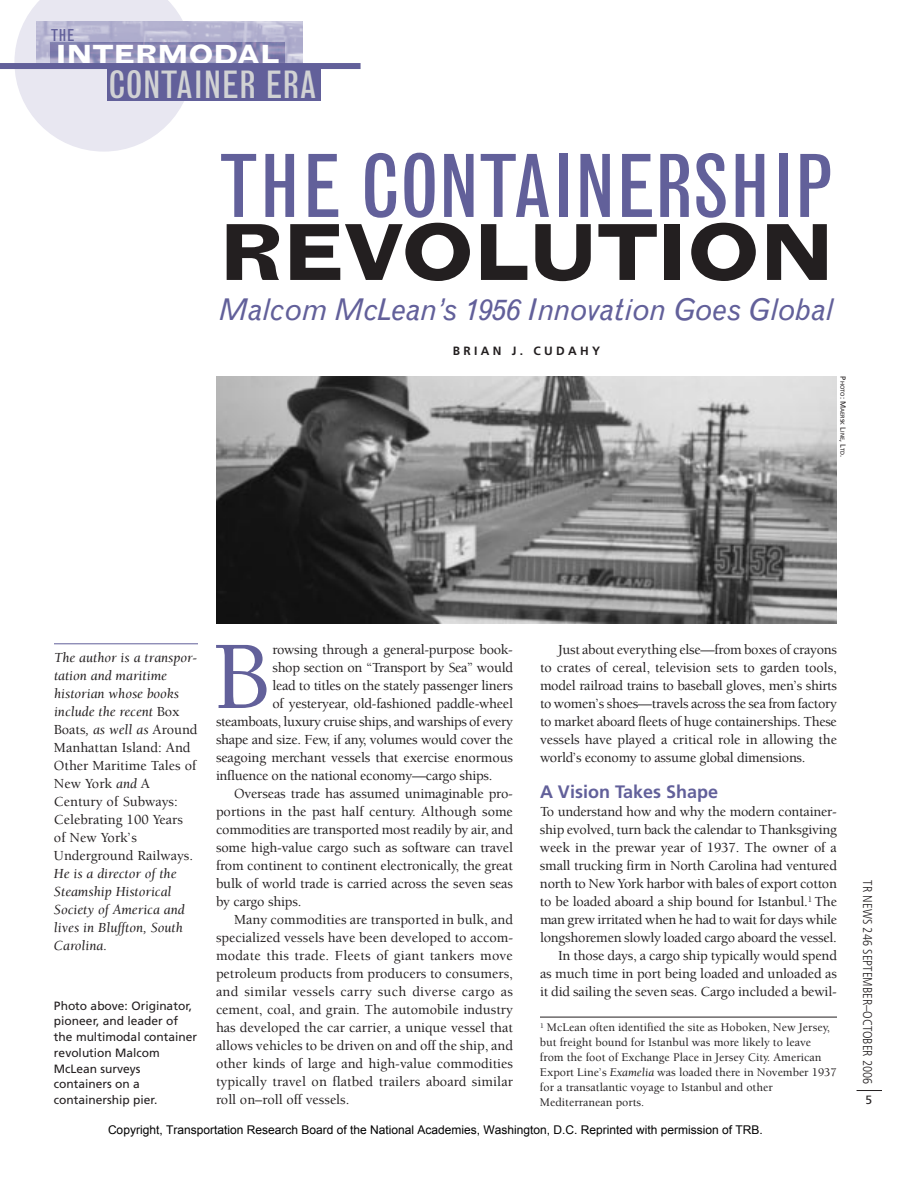
<style>
.page{position:relative;width:918px;height:1188px;background:#fff}
.page>*{position:absolute;margin:0;border:0;box-sizing:border-box;transform-origin:0 0}
.t1{font:500 99.3px "Berkeley";color:#62609a}
.t2{font:condensed 85.5px "Grotesque";letter-spacing:-.01em;color:#62609a}
.t3{font:700 expanded 81px "Grotesque";letter-spacing:-.015em;color:#231f20}
.t4{font:condensed 37.2px "Grotesque";color:#d1d2d4}
.t5{font:italic 30px "Grotesque";letter-spacing:-.01em;color:#62609a}
.t6{font:700 expanded 27.75px "Grotesque";color:#fff}
.t7{font:700 18px "Frutiger";color:#62609a}
.t8{font:condensed 16.2px "Grotesque";color:#62609a}
.t9{font:500 14.25px/18px "Berkeley";letter-spacing:-.01em;color:#231f20}
.t10{font:italic 14.25px/18px "Berkeley";color:#231f20}
.t11{font:500 14.25px "Berkeley";letter-spacing:.015em;color:#231f20}
.t12{font:500 14.25px "Berkeley";letter-spacing:.02em;color:#231f20}
.t13{font:300 condensed 12.75px "Frutiger";color:#231f20}
.t14{font:500 12px/15px "Berkeley";color:#231f20}
.t15{font:12px/15.8px "Frutiger";color:#231f20}
.t16{font:12px "Arial";color:#000}
.t17{font:700 12px "Frutiger";letter-spacing:.28em;color:#231f20}
.t18{font:5.7px "Frutiger";color:#231f20}
.s1{font-size:7.5px}
.s2{font-weight:400;font-style:italic}
</style>
<div class="page">
<svg style="left:857px;top:1090px;width:25px;height:1px"></svg>
<hr style="left:54px;top:643px;width:144px;height:1px;background:#62609a">
<hr style="left:540px;top:1017px;width:297px;height:1px;background:#231f20">
<img style="left:216px;top:376px;width:621px;height:247px">
<svg style="left:14px;top:0;width:179px;height:152px"></svg>
<img style="left:36px;top:22px;width:266px;height:41px">
<img style="left:51px;top:43px;width:234px;height:20px">
<div style="left:0;top:63px;width:361px;height:6px;background:#62609a"></div>
<div style="left:107px;top:69px;width:214px;height:31px;background:#62609a"></div>
<p class="t8" style="left:51px;top:29px;width:25px">THE</p>
<h3 class="t6" style="left:56px;top:45px;width:225px">INTERMODAL</h3>
<h3 class="t4" style="left:108px;top:70px;width:211px">CONTAINER ERA</h3>
<h2 class="t2" style="left:219px;top:154px;width:617px">THE CONTAINERSHIP</h2>
<h3 class="t3" style="left:218px;top:224px;width:618px">REVOLUTION</h3>
<h3 class="t5" style="left:219px;top:299px;width:616px">Malcom McLean’s 1956 Innovation Goes Global</h3>
<p class="t17" style="left:453px;top:346px;width:149px">BRIAN J. CUDAHY</p>
<p class="t18" style="left:845px;top:376px;width:82px;rotate:90deg"><span class="s1">P</span>HOTO<span class="s1">: M</span>AERSK <span class="s1">L</span>INE<span class="s1">, L</span>TD<span class="s1">.</span></p>
<p class="t9" style="left:54px;top:650px;width:145px"><span class="s2">The author is a transpor&shy;tation and maritime historian whose books include the recent</span> Box<br>Boats<span class="s2">, as well as</span> Around<br>Manhattan Island: And<br>Other Maritime Tales of<br>New York <span class="s2">and</span> A<br>Century of Subways:<br>Celebrating 100 Years of New York’s<br>Underground Railways.</p>
<p class="t10" style="left:54px;top:866px;width:132px">He is a director of the<br>Steamship Historical<br>Society of America and lives in Bluffton, South<br>Carolina.</p>
<p class="t15" style="left:54px;top:998px;width:145px">Photo above: Originator, pioneer, and leader of the multimodal container revolution Malcom<br>McLean surveys containers on a containership pier.</p>
<h1 class="t1" style="left:215px;top:638px;width:56px">B</h1>
<p class="t9" style="left:272px;top:642px;width:242px">rowsing through a general-purpose book-</p>
<p class="t9" style="left:272px;top:660px;width:242px">shop section on “Transport by Sea” would</p>
<p class="t9" style="left:272px;top:678px;width:242px">lead to titles on the stately passenger liners</p>
<p class="t9" style="left:272px;top:696px;width:242px">of yesteryear, old-fashioned paddle-wheel</p>
<p class="t9" style="left:216px;top:714px;width:298px">steamboats, luxury cruise ships, and warships of every</p>
<p class="t9" style="left:216px;top:732px;width:299px">shape and size. Few, if any, volumes would cover the</p>
<p class="t9" style="left:216px;top:750px;width:299px">seagoing merchant vessels that exercise enormous</p>
<p class="t9" style="left:216px;top:768px;width:278px">influence on the national economy—cargo ships.</p>
<p class="t9" style="left:234px;top:786px;width:280px">Overseas trade has assumed unimaginable pro-</p>
<p class="t9" style="left:216px;top:804px;width:298px">portions in the past half century. Although some</p>
<p class="t9" style="left:216px;top:822px;width:298px">commodities are transported most readily by air, and</p>
<p class="t9" style="left:216px;top:840px;width:299px">some high-value cargo such as software can travel</p>
<p class="t9" style="left:216px;top:858px;width:298px">from continent to continent electronically, the great</p>
<p class="t9" style="left:216px;top:876px;width:299px">bulk of world trade is carried across the seven seas</p>
<p class="t9" style="left:216px;top:894px;width:87px">by cargo ships.</p>
<p class="t9" style="left:234px;top:912px;width:280px">Many commodities are transported in bulk, and</p>
<p class="t9" style="left:216px;top:930px;width:299px">specialized vessels have been developed to accom-</p>
<p class="t11" style="left:216px;top:950px;width:298px">modate this trade. Fleets of giant tankers move</p>
<p class="t9" style="left:216px;top:966px;width:299px">petroleum products from producers to consumers,</p>
<p class="t12" style="left:216px;top:986px;width:298px">and similar vessels carry such diverse cargo as</p>
<p class="t9" style="left:216px;top:1002px;width:299px">cement, coal, and grain. The automobile industry</p>
<p class="t9" style="left:216px;top:1020px;width:299px">has developed the car carrier, a unique vessel that</p>
<p class="t9" style="left:216px;top:1038px;width:299px">allows vehicles to be driven on and off the ship, and</p>
<p class="t9" style="left:216px;top:1056px;width:299px">other kinds of large and high-value commodities</p>
<p class="t9" style="left:216px;top:1074px;width:298px">typically travel on flatbed trailers aboard similar</p>
<p class="t9" style="left:216px;top:1092px;width:135px">roll on–roll off vessels.</p>
<p class="t9" style="left:540px;top:642px;width:299px;text-align:justify;text-indent:18px">Just about everything else—from boxes of crayons to crates of cereal, television sets to garden tools, model railroad trains to baseball gloves, men’s shirts to women’s shoes—travels across the sea from factory to market aboard fleets of huge containerships. These vessels have played a critical role in allowing the world’s economy to assume global dimensions.</p>
<p class="t7" style="left:540px;top:784px;width:180px">A Vision Takes Shape</p>
<p class="t9" style="left:540px;top:804px;width:299px;text-align:right">To understand how and why the modern container&shy;ship evolved, turn back the calendar to Thanksgiving week in the prewar year of 1937. The owner of a small trucking firm in North Carolina had ventured north to New York harbor with bales of export cotton to be loaded aboard a ship bound for Istanbul.<sup>1</sup> The man grew irritated when he had to wait for days while longshoremen slowly loaded cargo aboard the vessel.<br>In those days, a cargo ship typically would spend<br>as much time in port being loaded and unloaded as it did sailing the seven seas. Cargo included a bewil-</p>
<p class="t14" style="left:540px;top:1021px;width:298px"><sup>1</sup> McLean often identified the site as Hoboken, New Jersey, but freight bound for Istanbul was more likely to leave from the foot of Exchange Place in Jersey City. American Export Line’s <span class="s2">Examelia</span> was loaded there in November 1937 for a transatlantic voyage to Istanbul and other Mediterranean ports.</p>
<p class="t16" style="left:108px;top:1122px;width:656px">Copyright, Transportation Research Board of the National Academies, Washington, D.C. Reprinted with permission of TRB.</p>
<p class="t13" style="left:873px;top:880px;width:206px;rotate:90deg">TR NEWS 246 SEPTEMBER–OCTOBER 2006</p>
<p class="t15" style="left:865px;top:1093px;width:8px">5</p>
</div>
